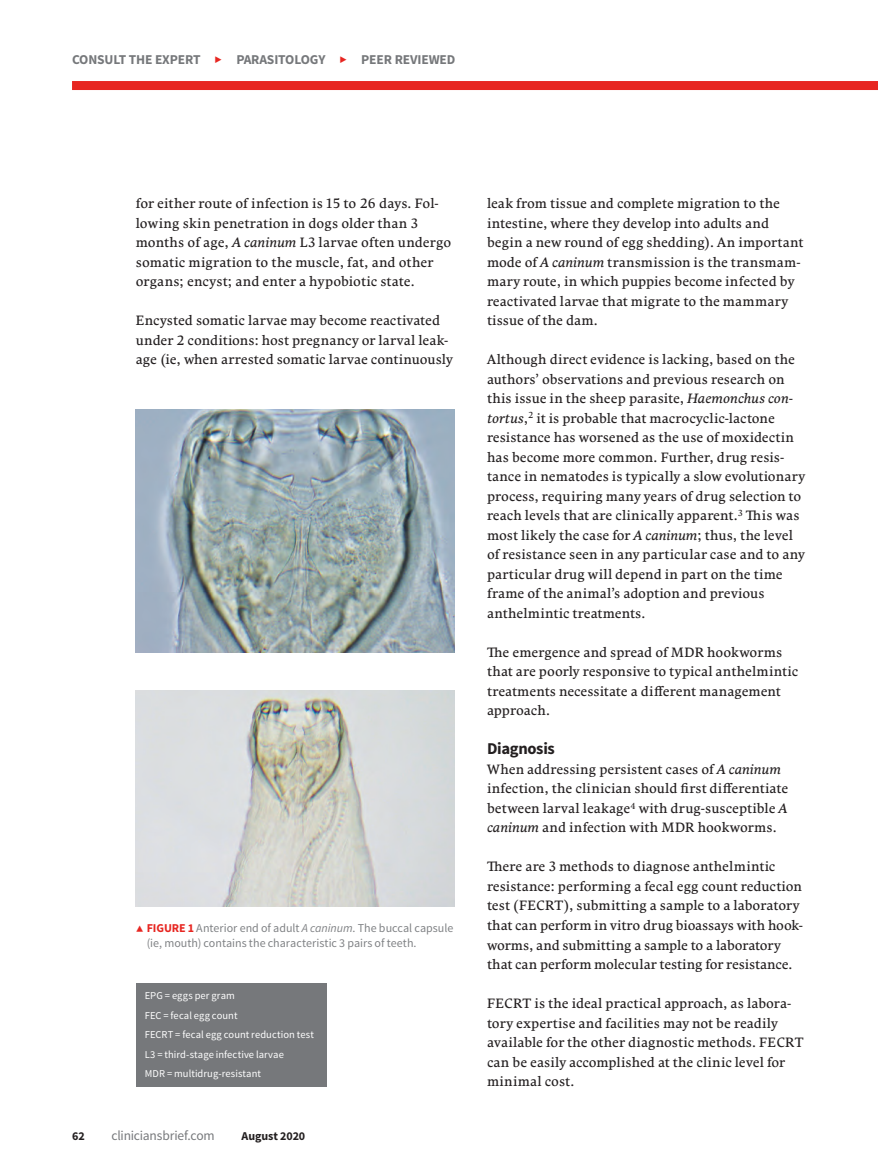
<style>
.page{position:relative;width:878px;height:1175px;background:#fff}
.page>*{position:absolute;margin:0;border:0;box-sizing:border-box;transform-origin:0 0}
.t1{font:700 16.5px "Source Sans Pro";letter-spacing:-.015em;color:#231f20}
.t2{font:13.5px/19.5px "Comenia Serif Pro";letter-spacing:.005em;color:#231f20}
.t3{font:700 13.5px "Source Sans Pro";letter-spacing:-.01em;color:#76787b}
.t4{font:13.5px "Source Sans Pro";letter-spacing:-.015em;color:#76787b}
.t5{font:12px/15px "Source Sans Pro";color:#808285}
.t6{font:700 12px "Source Sans Pro";letter-spacing:-.005em;color:#231f20}
.t7{font:10.5px/19.5px "Source Sans Pro";letter-spacing:.005em;color:#fff}
.s1{font-style:italic}
.s2{font-weight:700;color:#e72621}
</style>
<div class="page">
<div style="left:136px;top:982px;width:190px;height:104px;background:#76787b"></div>
<div style="left:72px;top:81px;width:806px;height:9px;background:#e72621"></div>
<img style="left:135px;top:410px;width:320px;height:242px">
<img style="left:135px;top:690px;width:320px;height:216px">
<p class="t3" style="left:72px;top:51px;width:130px">CONSULT THE EXPERT</p>
<p class="t3" style="left:236px;top:51px;width:91px">PARASITOLOGY</p>
<p class="t3" style="left:361px;top:51px;width:96px">PEER REVIEWED</p>
<p class="t2" style="left:136px;top:194px;width:317px">for either route of infection is 15 to 26 days. Fol&shy;lowing skin penetration in dogs older than 3 months of age, <span class="s1">A caninum</span> L3 larvae often undergo somatic migration to the muscle, fat, and other organs; encyst; and enter a hypobiotic state.</p>
<p class="t2" style="left:136px;top:310px;width:318px">Encysted somatic larvae may become reactivated under 2 conditions: host pregnancy or larval leak&shy;age (ie, when arrested somatic larvae continuously</p>
<p class="t5" style="left:147px;top:920px;width:308px"><span class="s2">FIGURE 1</span> Anterior end of adult <span class="s1">A caninum</span>. The buccal capsule (ie, mouth) contains the characteristic 3 pairs of teeth.</p>
<p class="t7" style="left:145px;top:986px;width:170px">EPG = eggs per gram<br>FEC = fecal egg count<br>FECRT = fecal egg count reduction test<br>L3 = third-stage infective larvae<br>MDR = multidrug-resistant</p>
<p class="t6" style="left:72px;top:1128px;width:14px">62</p>
<p class="t4" style="left:111px;top:1127px;width:105px">cliniciansbrief.com</p>
<p class="t6" style="left:241px;top:1128px;width:65px">August 2020</p>
<p class="t2" style="left:487px;top:193px;width:318px">leak from tissue and complete migration to the intestine, where they develop into adults and begin a new round of egg shedding). An important mode of <span class="s1">A caninum</span> transmission is the transmam&shy;mary route, in which puppies become infected by reactivated larvae that migrate to the mammary tissue of the dam.</p>
<p class="t2" style="left:487px;top:349px;width:319px">Although direct evidence is lacking, based on the authors’ observations and previous research on this issue in the sheep parasite, <span class="s1">Haemonchus con&shy;tortus</span>,<sup>2</sup> it is probable that macrocyclic-lactone resistance has worsened as the use of moxidectin has become more common. Further, drug resis&shy;tance in nematodes is typically a slow evolutionary process, requiring many years of drug selection to reach levels that are clinically apparent.<sup>3</sup> This was most likely the case for <span class="s1">A caninum</span>; thus, the level of resistance seen in any particular case and to any particular drug will depend in part on the time frame of the animal’s adoption and previous anthelmintic treatments.</p>
<p class="t2" style="left:487px;top:642px;width:312px">The emergence and spread of MDR hookworms that are poorly responsive to typical anthelmintic treatments necessitate a different management approach.</p>
<p class="t1" style="left:487px;top:738px;width:69px">Diagnosis</p>
<p class="t2" style="left:487px;top:759px;width:303px">When addressing persistent cases of <span class="s1">A caninum </span>infection, the clinician should first differentiate between larval leakage<sup>4</sup> with drug-susceptible <span class="s1">A caninum</span> and infection with MDR hookworms.</p>
<p class="t2" style="left:487px;top:856px;width:317px">There are 3 methods to diagnose anthelmintic resistance: performing a fecal egg count reduction test (FECRT), submitting a sample to a laboratory that can perform in vitro drug bioassays with hook&shy;worms, and submitting a sample to a laboratory that can perform molecular testing for resistance.</p>
<p class="t2" style="left:487px;top:993px;width:318px">FECRT is the ideal practical approach, as labora&shy;tory expertise and facilities may not be readily available for the other diagnostic methods. FECRT can be easily accomplished at the clinic level for minimal cost.</p>
</div>
